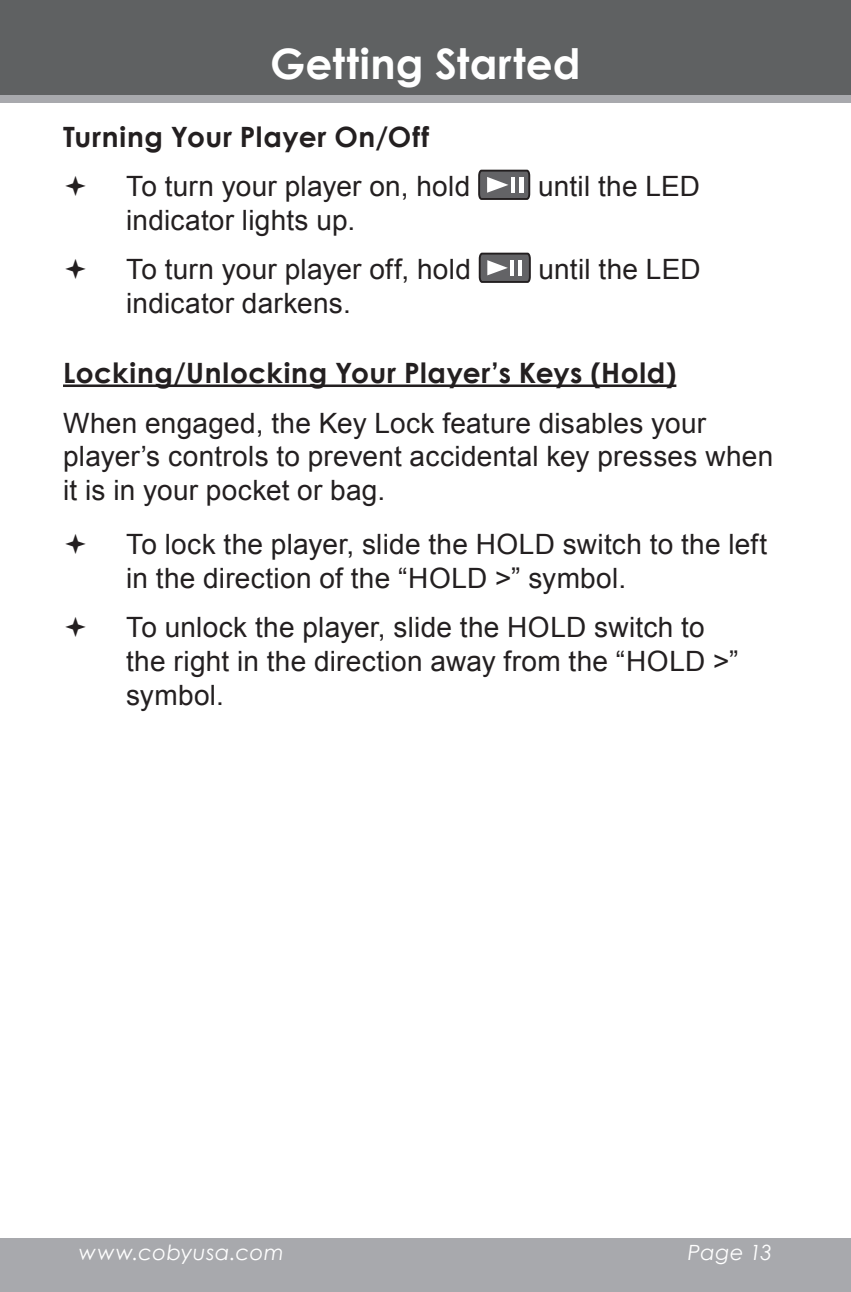
<style>
.page{position:relative;width:851px;height:1292px;background:#fff}
.page>*{position:absolute;margin:0;border:0;box-sizing:border-box;transform-origin:0 0}
.t1{font:700 42px "Century Gothic";letter-spacing:.015em;color:#fff}
.t2{font:28px/33.6px "Arial";letter-spacing:.01em;color:#231f20}
.t3{font:700 28px "Century Gothic";letter-spacing:.01em;color:#231f20}
.t4{font:italic 21px "Century Gothic";letter-spacing:.025em;color:#fff}
</style>
<div class="page">
<div style="left:0;top:1237px;width:850px;height:55px;background:#a8a9ad"></div>
<div style="left:0;top:94px;width:850px;height:9px;background:#a8a9ad"></div>
<div style="left:0;top:0;width:850px;height:94px;background:#5f6162"></div>
<hr style="left:63px;top:384px;width:613px;height:3px;background:#231f20">
<svg style="left:478px;top:169px;width:53px;height:31px;background:#727173"></svg>
<hr style="left:511px;top:177px;width:4px;height:16px;background:#fff">
<hr style="left:519px;top:177px;width:4px;height:16px;background:#fff">
<svg style="left:478px;top:252px;width:53px;height:31px;background:#706f71"></svg>
<hr style="left:510px;top:260px;width:4px;height:15px;background:#fff">
<hr style="left:518px;top:260px;width:4px;height:15px;background:#fff">
<h1 class="t1" style="left:270px;top:32px;width:312px">Getting Started</h1>
<p class="t3" style="left:63px;top:116px;width:368px">Turning Your Player On/Off</p>
<p class="t2" style="left:126px;top:170px;width:346px">To turn your player on, hold</p>
<p class="t2" style="left:538px;top:170px;width:164px">until the LED</p>
<p class="t2" style="left:126px;top:196px;width:346px;line-height:49.4px">indicator lights up.<br>To turn your player off, hold</p>
<p class="t2" style="left:538px;top:253px;width:164px">until the LED</p>
<p class="t2" style="left:126px;top:287px;width:226px">indicator darkens.</p>
<p class="t3" style="left:63px;top:352px;width:614px">Locking/U nlocking Your Player’s Keys (H old)</p>
<p class="t2" style="left:63px;top:406px;width:711px">When engaged, the Key Lock feature disables your player’s controls to prevent accidental key presses when it is in your pocket or bag.</p>
<p class="t2" style="left:126px;top:528px;width:642px">To lock the player, slide the HOLD switch to the left in the direction of the “HOLD &gt;” symbol.</p>
<p class="t2" style="left:126px;top:611px;width:613px">To unlock the player, slide the HOLD switch to the right in the direction away from the “HOLD &gt;” symbol.</p>
<p class="t4" style="left:79px;top:1238px;width:207px">www.cobyusa.com</p>
<p class="t4" style="left:688px;top:1238px;width:84px">Page 13</p>
</div>
